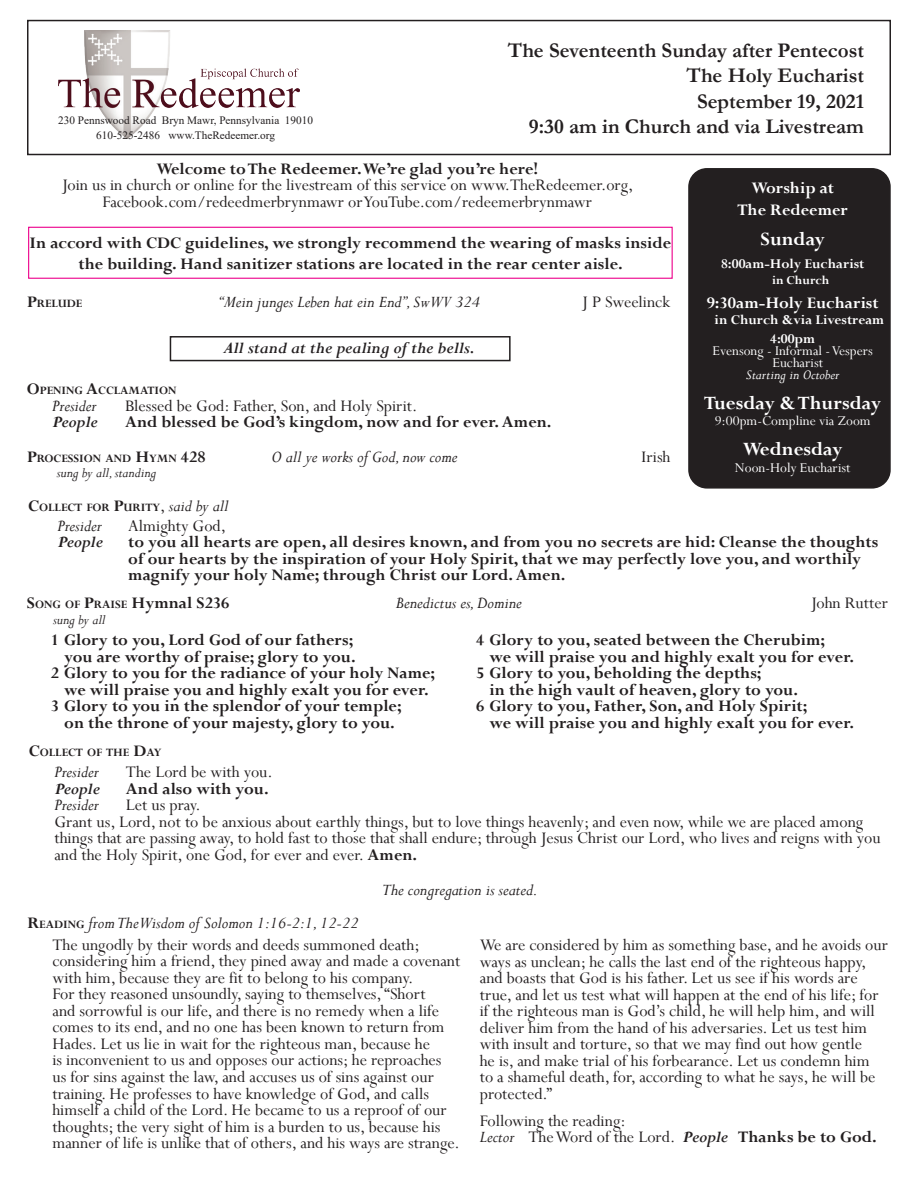
<style>
.page{position:relative;width:918px;height:1188px;background:#fff}
.page>*{position:absolute;margin:0;border:0;box-sizing:border-box;transform-origin:0 0}
.t1{font:700 21px/25.5px "Garamond";color:#231f20;text-align:right}
.t2{font:700 21px "Perpetua";color:#fff}
.t3{font:18px/16.5px "Perpetua";color:#231f20}
.t4{font:700 18px/16.5px "Perpetua";color:#231f20}
.t5{font:italic 18px "Perpetua";color:#231f20}
.t6{font:italic 700 18px "Perpetua";color:#231f20}
.t7{font:700 18px/21.9px "Perpetua";color:#fff;text-align:center}
.t8{font:15px/12px "Perpetua";color:#fff}
.t9{font:700 15px/18.8px "Perpetua";color:#fff}
.t10{font:italic 15px "Perpetua";color:#231f20}
.t11{font:italic 15px "Perpetua";color:#fff}
.t12{font:700 13.5px "Perpetua";color:#fff}
.t13{font:700 12.6px "Perpetua";color:#231f20}
.t14{font:11.25px/15.1px "Times New Roman";color:#231f20;text-align:center}
.s1{font-size:18px}
.s2{font-weight:400;font-size:18px}
.s3{font-weight:400;font-style:italic;font-size:18px}
.s4{font-weight:700}
.s5{font-weight:700;font-style:normal}
.s6{font-weight:700;font-style:normal;font-size:12.6px}
.s7{font-style:italic}
.s8{font-weight:700;font-style:italic}
</style>
<div class="page">
<div style="left:27px;top:20px;width:864px;height:135px;border:2px solid #231f20"></div>
<div style="left:170px;top:336px;width:341px;height:25px;border:2px solid #231f20"></div>
<img style="left:58px;top:30px;width:242px;height:108px">
<div style="left:28px;top:227px;width:645px;height:52px;border:1px solid #ed028c"></div>
<div style="left:689px;top:169px;width:201px;height:319px;background:#231f20;border-radius:18px"></div>
<div style="left:688px;top:168px;width:203px;height:321px;border:2px solid #231f20;border-radius:18px"></div>
<p class="t1" style="left:508px;top:37px;width:358px">The Seventeenth Sunday after Pentecost<br>The Holy Eucharist<br>September 19, 2021<br>9:30 am in Church and via Livestream</p>
<p class="t14" style="left:58px;top:112px;width:256px">230 Pennswood Road Bryn Mawr, Pennsylvania 19010<br>610-525-2486 www.TheRedeemer.org</p>
<p class="t3" style="left:62px;top:176px;width:573px;text-align:center">Join us in church or online for the livestream of this service on www.TheRedeemer.org,<br>Facebook.com/redeedmerbrynmawr or YouTube.com/redeemerbrynmawr</p>
<p class="t4" style="left:156px;top:161px;width:383px">Welcome to The Redeemer. We’re glad you’re here!</p>
<p class="t7" style="left:738px;top:176px;width:112px">Worship at<br>The Redeemer</p>
<p class="t2" style="left:760px;top:225px;width:66px">Sunday</p>
<p class="t9" style="left:721px;top:254px;width:145px">8:00am-Holy Eucharist</p>
<p class="t12" style="left:772px;top:272px;width:59px">in Church</p>
<p class="t7" style="left:707px;top:291px;width:174px">9:30am-Holy Eucharist</p>
<p class="t9" style="left:770px;top:310px;width:116px;text-indent:-56px">in Church &amp;via Livestream<br>4:00pm</p>
<p class="t8" style="left:772px;top:344px;width:102px;text-indent:-60px">Evensong - Informal - Vespers<br>Eucharist</p>
<p class="t11" style="left:746px;top:365px;width:95px">Starting in October</p>
<p class="t2" style="left:704px;top:389px;width:179px">Tuesday &amp; Thursday</p>
<p class="t8" style="left:715px;top:415px;width:157px">9:00pm-Compline via Zoom</p>
<p class="t2" style="left:743px;top:436px;width:101px">Wednesday</p>
<p class="t8" style="left:735px;top:461px;width:117px">Noon-Holy Eucharist</p>
<p class="t4" style="left:30px;top:231px;width:643px;line-height:21.6px;text-align:center">In accord with CDC guidelines, we strongly recommend the wearing of masks inside the building. Hand sanitizer stations are located in the rear center aisle.</p>
<p class="t13" style="left:27px;top:295px;width:57px"><span class="s1">P</span>RELUDE</p>
<p class="t5" style="left:219px;top:290px;width:262px">“Mein junges Leben hat ein End”, SwWV 324</p>
<p class="t3" style="left:582px;top:293px;width:90px">J P Sweelinck</p>
<p class="t6" style="left:223px;top:336px;width:253px">All stand at the pealing of the bells.</p>
<p class="t13" style="left:27px;top:382px;width:151px"><span class="s1">O</span>PENING <span class="s1">A</span>CCLAMATION</p>
<p class="t5" style="left:52px;top:394px;width:46px">Presider</p>
<p class="t3" style="left:125px;top:397px;width:294px">Blessed be God: Father, Son, and Holy Spirit.</p>
<p class="t6" style="left:52px;top:411px;width:47px">People</p>
<p class="t4" style="left:125px;top:414px;width:428px">And blessed be God’s kingdom, now and for ever. Amen.</p>
<p class="t13" style="left:27px;top:451px;width:180px"><span class="s1">P</span>ROCESSION AND <span class="s1">H</span>YMN <span class="s1">428</span></p>
<p class="t5" style="left:272px;top:446px;width:187px">O all ye works of God, now come</p>
<p class="t3" style="left:642px;top:448px;width:30px">Irish</p>
<p class="t10" style="left:57px;top:464px;width:101px">sung by all, standing</p>
<p class="t13" style="left:28px;top:499px;width:202px"><span class="s1">C</span>OLLECT FOR <span class="s1">P</span>URITY<span class="s2">,</span> <span class="s3">said by all</span></p>
<p class="t5" style="left:57px;top:514px;width:46px">Presider</p>
<p class="t3" style="left:128px;top:517px;width:99px">Almighty God,</p>
<p class="t6" style="left:57px;top:531px;width:47px">People</p>
<p class="t4" style="left:128px;top:534px;width:751px">to you all hearts are open, all desires known, and from you no secrets are hid: Cleanse the thoughts of our hearts by the inspiration of your Holy Spirit, that we may perfectly love you, and worthily magnify your holy Name; through Christ our Lord. Amen.</p>
<p class="t13" style="left:27px;top:596px;width:204px"><span class="s1">S</span>ONG OF <span class="s1">P</span>RAISE <span class="s1">Hymnal S236</span></p>
<p class="t5" style="left:396px;top:591px;width:128px">Benedictus es, Domine</p>
<p class="t3" style="left:811px;top:594px;width:78px">John Rutter</p>
<p class="t10" style="left:53px;top:610px;width:54px">sung by all</p>
<p class="t4" style="left:51px;top:631px;width:304px">1 Glory to you, Lord God of our fathers;</p>
<p class="t4" style="left:64px;top:648px;width:293px">you are worthy of praise; glory to you.</p>
<p class="t4" style="left:51px;top:664px;width:386px">2 Glory to you for the radiance of your holy Name;</p>
<p class="t4" style="left:64px;top:681px;width:366px">we will praise you and highly exalt you for ever.</p>
<p class="t4" style="left:51px;top:697px;width:352px">3 Glory to you in the splendor of your temple;</p>
<p class="t4" style="left:64px;top:714px;width:332px">on the throne of your majesty, glory to you.</p>
<p class="t13" style="left:29px;top:744px;width:134px"><span class="s1">C</span>OLLECT OF THE <span class="s1">D</span>AY</p>
<p class="t4" style="left:476px;top:632px;width:351px">4 Glory to you, seated between the Cherubim;</p>
<p class="t4" style="left:490px;top:648px;width:366px">we will praise you and highly exalt you for ever.</p>
<p class="t4" style="left:476px;top:665px;width:287px">5 Glory to you, beholding the depths;</p>
<p class="t4" style="left:490px;top:681px;width:310px">in the high vault of heaven, glory to you.</p>
<p class="t4" style="left:476px;top:698px;width:333px">6 Glory to you, Father, Son, and Holy Spirit;</p>
<p class="t4" style="left:490px;top:714px;width:366px">we will praise you and highly exalt you for ever.</p>
<p class="t5" style="left:54px;top:761px;width:46px">Presider</p>
<p class="t3" style="left:126px;top:764px;width:148px">The Lord be with you.</p>
<p class="t6" style="left:54px;top:777px;width:47px">People</p>
<p class="t4" style="left:126px;top:780px;width:144px">And also with you.</p>
<p class="t5" style="left:54px;top:794px;width:46px">Presider</p>
<p class="t3" style="left:54px;top:797px;width:828px;text-indent:72px">Let us pray.<br>Grant us, Lord, not to be anxious about earthly things, but to love things heavenly; and even now, while we are placed among things that are passing away, to hold fast to those that shall endure; through Jesus Christ our Lord, who lives and reigns with you and the Holy Spirit, one God, for ever and ever. <span class="s4">Amen.</span></p>
<p class="t5" style="left:27px;top:911px;width:333px"><span class="s5">R</span><span class="s6">EADING</span> from The Wisdom of Solomon 1:16-2:1, 12-22</p>
<p class="t5" style="left:382px;top:879px;width:157px">The congregation is seated.</p>
<p class="t3" style="left:52px;top:936px;width:410px">The ungodly by their words and deeds summoned death; considering him a friend, they pined away and made a covenant with him, because they are fit to belong to his company.<br>For they reasoned unsoundly, saying to themselves, “Short<br>and sorrowful is our life, and there is no remedy when a life comes to its end, and no one has been known to return from Hades. Let us lie in wait for the righteous man, because he<br>is inconvenient to us and opposes our actions; he reproaches<br>us for sins against the law, and accuses us of sins against our training. He professes to have knowledge of God, and calls himself a child of the Lord. He became to us a reproof of our thoughts; the very sight of him is a burden to us, because his manner of life is unlike that of others, and his ways are strange.</p>
<p class="t3" style="left:480px;top:936px;width:410px">We are considered by him as something base, and he avoids our ways as unclean; he calls the last end of the righteous happy, and boasts that God is his father. Let us see if his words are true, and let us test what will happen at the end of his life; for if the righteous man is God’s child, he will help him, and will deliver him from the hand of his adversaries. Let us test him with insult and torture, so that we may find out how gentle<br>he is, and make trial of his forbearance. Let us condemn him<br>to a shameful death, for, according to what he says, he will be protected.”</p>
<p class="t3" style="left:480px;top:1112px;width:399px">Following the reading:<br><span class="s7">Lector</span> The Word of the Lord. <span class="s8">People</span> <span class="s4">Thanks be to God.</span></p>
</div>
